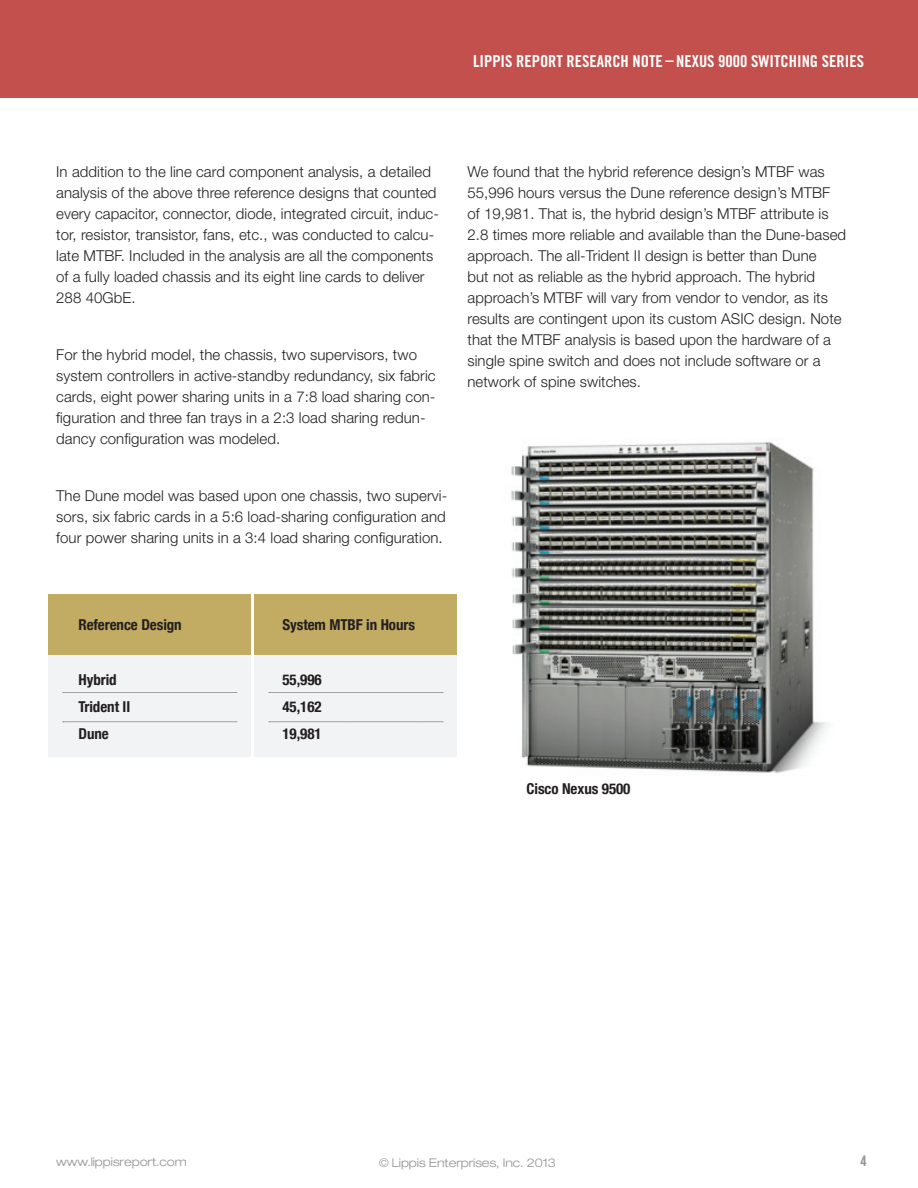
<style>
.page{position:relative;width:918px;height:1188px;background:#fff}
.page>*{position:absolute;margin:0;border:0;box-sizing:border-box;transform-origin:0 0}
.t1{font:16.5px "Trade Gothic LT Std Bd Cn 20";color:#fff}
.t2{font:300 15px/21px "Helvetica Neue LT Std";letter-spacing:.005em;color:#231f20}
.t3{font:700 condensed 15px "Helvetica Neue";letter-spacing:-.005em;color:#231f20}
.t4{font:15px "Bebas Neue";color:#939598}
.t5{font:300 expanded 12px "Helvetica Neue LT Std";letter-spacing:-.005em;color:#939598}
.s1{font-family:"Bebas Neue"}
</style>
<div class="page">
<div style="left:0;top:0;width:918px;height:98px;background:#c3504d"></div>
<img style="left:511px;top:441px;width:318px;height:333px">
<div style="left:48px;top:594px;width:203px;height:61px;background:#c2ab62"></div>
<div style="left:254px;top:594px;width:203px;height:61px;background:#c2ab62"></div>
<div style="left:48px;top:655px;width:203px;height:102px;background:#f2f3f4"></div>
<div style="left:254px;top:655px;width:203px;height:102px;background:#f2f3f4"></div>
<svg style="left:63px;top:692px;width:174px;height:1px"></svg>
<svg style="left:63px;top:722px;width:174px;height:1px"></svg>
<svg style="left:269px;top:692px;width:174px;height:1px"></svg>
<svg style="left:269px;top:722px;width:174px;height:1px"></svg>
<p class="t1" style="left:473px;top:51px;width:392px">LIPPIS REPORT RESEARCH NOTE <span class="s1">–</span> NEXUS 9000 SWITCHING SERIES</p>
<p class="t2" style="left:56px;top:161px;width:384px">In addition to the line card component analysis, a detailed analysis of the above three reference designs that counted every capacitor, connector, diode, integrated circuit, induc&shy;tor, resistor, transistor, fans, etc., was conducted to calcu&shy;late MTBF. Included in the analysis are all the components of a fully loaded chassis and its eight line cards to deliver 288 40GbE.</p>
<p class="t2" style="left:56px;top:344px;width:381px">For the hybrid model, the chassis, two supervisors, two system controllers in active-standby redundancy, six fabric cards, eight power sharing units in a 7:8 load sharing con&shy;figuration and three fan trays in a 2:3 load sharing redun&shy;dancy configuration was modeled.</p>
<p class="t2" style="left:56px;top:485px;width:393px;text-align:justify">The Dune model was based upon one chassis, two supervi&shy;sors, six fabric cards in a 5:6 load-sharing configuration and four power sharing units in a 3:4 load sharing configuration.</p>
<p class="t2" style="left:467px;top:161px;width:380px">We found that the hybrid reference design’s MTBF was 55,996 hours versus the Dune reference design’s MTBF of 19,981. That is, the hybrid design’s MTBF attribute is 2.8 times more reliable and available than the Dune-based approach. The all-Trident II design is better than Dune<br>but not as reliable as the hybrid approach. The hybrid approach’s MTBF will vary from vendor to vendor, as its results are contingent upon its custom ASIC design. Note that the MTBF analysis is based upon the hardware of a single spine switch and does not include software or a network of spine switches.</p>
<p class="t3" style="left:78px;top:615px;width:105px">Reference Design</p>
<p class="t3" style="left:282px;top:615px;width:134px">System MTBF in Hours</p>
<p class="t3" style="left:78px;top:671px;width:40px">Hybrid</p>
<p class="t3" style="left:282px;top:671px;width:41px">55,996</p>
<p class="t3" style="left:78px;top:698px;width:53px">Trident II</p>
<p class="t3" style="left:282px;top:698px;width:41px">45,162</p>
<p class="t3" style="left:78px;top:725px;width:32px">Dune</p>
<p class="t3" style="left:282px;top:725px;width:41px">19,981</p>
<p class="t3" style="left:526px;top:780px;width:105px">Cisco Nexus 9500</p>
<p class="t5" style="left:56px;top:1155px;width:132px">www.lippisreport.com</p>
<p class="t5" style="left:379px;top:1156px;width:178px">© Lippis Enterprises, Inc. 2013</p>
<p class="t4" style="left:861px;top:1153px;width:7px">4</p>
</div>
